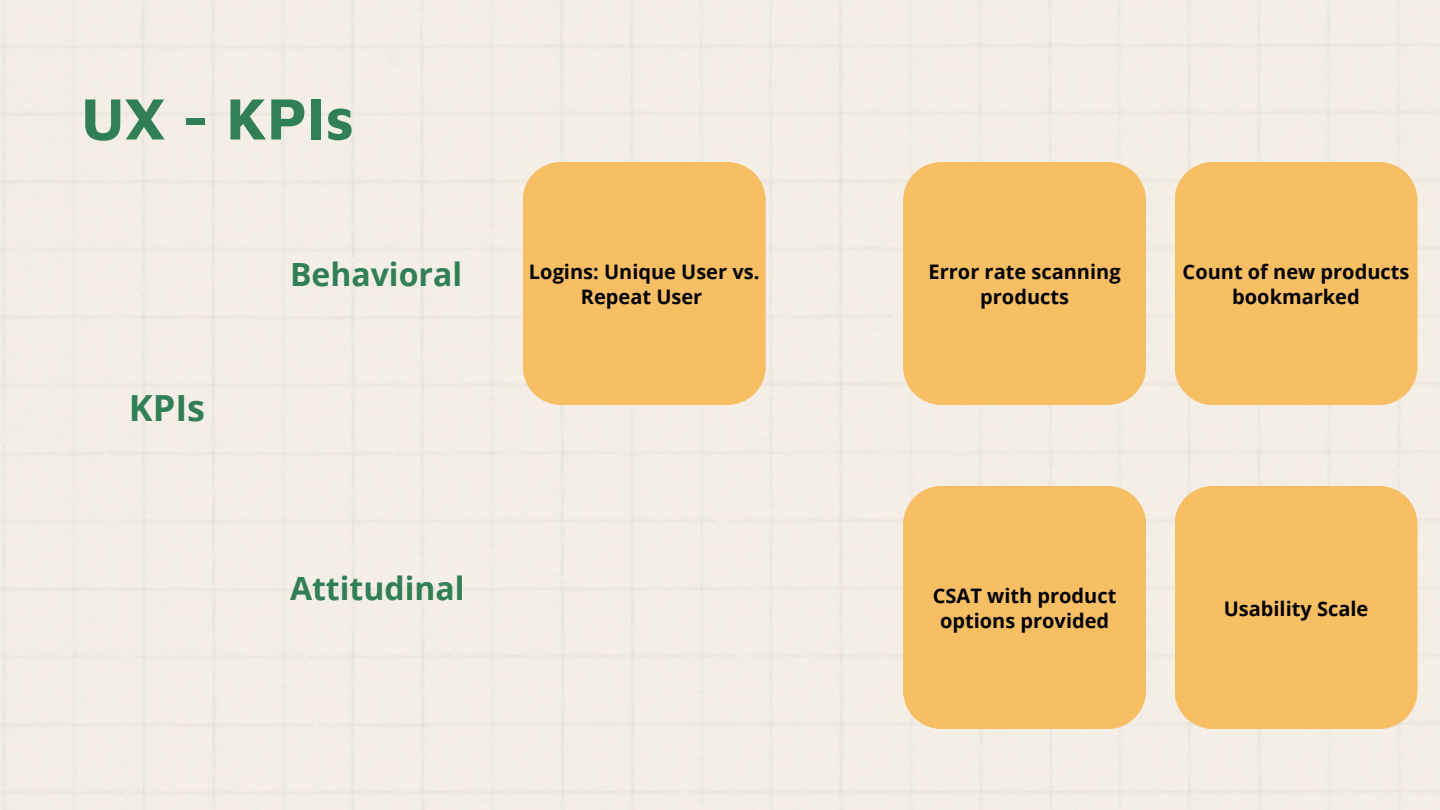
<style>
.page{position:relative;width:1440px;height:810px;background:#fff}
.page>*{position:absolute;margin:0;border:0;box-sizing:border-box;transform-origin:0 0}
.t1{font:700 60px "Maven Pro";color:#317f54}
.t2{font:700 36px "Open Sans";color:#317f54}
.t3{font:700 32px "Open Sans";color:#317f54}
.t4{font:700 20px/24.8px "Open Sans";color:#000;text-align:center}
</style>
<div class="page">
<div style="left:523px;top:162px;width:243px;height:243px;background:#f8be64"></div>
<div style="left:903px;top:162px;width:243px;height:243px;background:#f8be64"></div>
<div style="left:1175px;top:162px;width:243px;height:243px;background:#f8be64"></div>
<div style="left:903px;top:486px;width:243px;height:243px;background:#f8be64"></div>
<div style="left:1175px;top:486px;width:243px;height:243px;background:#f8be64"></div>
<p class="t1" style="left:81px;top:82px;width:275px">UX - KPIs</p>
<p class="t2" style="left:129px;top:382px;width:78px">KPIs</p>
<p class="t3" style="left:290px;top:252px;width:174px">Behavioral</p>
<p class="t3" style="left:290px;top:566px;width:176px">Attitudinal</p>
<p class="t4" style="left:529px;top:259px;width:232px">Logins: Unique User vs.<br>Repeat User</p>
<p class="t4" style="left:929px;top:259px;width:194px">Error rate scanning products</p>
<p class="t4" style="left:1183px;top:259px;width:228px">Count of new products bookmarked</p>
<p class="t4" style="left:933px;top:583px;width:185px">CSAT with product options provided</p>
<p class="t4" style="left:1224px;top:596px;width:146px">Usability Scale</p>
</div>
